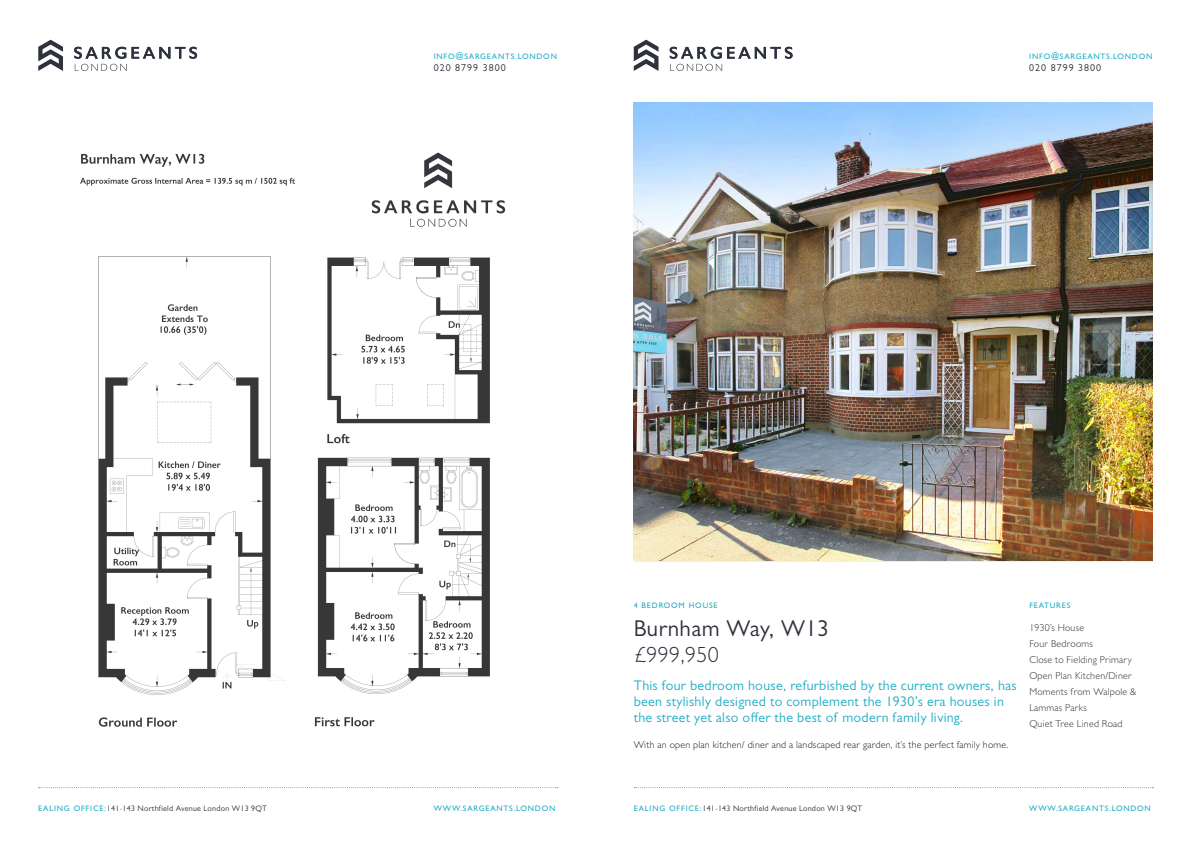
<style>
.page{position:relative;width:1191px;height:842px;background:#fff}
.page>*{position:absolute;margin:0;border:0;box-sizing:border-box;transform-origin:0 0}
.t1{font:23px "Gill Sans MT Pro";letter-spacing:.02em;color:#2e323d}
.t2{font:300 22px "Gill Sans MT Std";letter-spacing:.02em;color:#2e323d}
.t3{font:14px/16px "Gill Sans MT Pro";letter-spacing:.02em;color:#20adc6}
.t4{font:300 10px/16px "Gill Sans MT Std";letter-spacing:.02em;color:#2e323d}
.t5{font:300 10px "Gill Sans MT Std";letter-spacing:.02em;color:#231f20}
.t6{font:10px "Gill Sans MT Pro";letter-spacing:.1em;color:#2e323d}
.t7{font:500 8px "Gill Sans MT Std";letter-spacing:.1em;color:#20adc6}
.t8{font:8px "Gill Sans MT Pro";letter-spacing:.03em;color:#2e323d}
.s1{font-family:"Gill Sans MT Std";font-weight:500;color:#20adc6}
</style>
<div class="page">
<svg style="left:634px;top:40px;width:24px;height:31px"></svg>
<svg style="left:669px;top:47px;width:123px;height:24px"></svg>
<svg style="left:634px;top:787px;width:519px;height:1px"></svg>
<svg style="left:38px;top:40px;width:25px;height:31px"></svg>
<svg style="left:74px;top:47px;width:123px;height:24px"></svg>
<svg style="left:39px;top:787px;width:519px;height:1px"></svg>
<img style="left:634px;top:102px;width:518px;height:459px">
<img style="left:80px;top:152px;width:426px;height:575px">
<p class="t7" style="left:434px;top:51px;width:125px">INFO@SARGEANTS.LONDON</p>
<p class="t6" style="left:434px;top:61px;width:73px">020 8799 3800</p>
<p class="t7" style="left:1029px;top:51px;width:125px">INFO@SARGEANTS.LONDON</p>
<p class="t6" style="left:1029px;top:61px;width:73px">020 8799 3800</p>
<p class="t8" style="left:38px;top:803px;width:230px"><span class="s1">EALING OFFICE:</span>141-143 Northfield Avenue London W13 9QT</p>
<p class="t7" style="left:634px;top:601px;width:85px">4 BEDROOM HOUSE</p>
<p class="t1" style="left:634px;top:615px;width:197px">Burnham Way, W13</p>
<p class="t2" style="left:634px;top:642px;width:87px">£999,950</p>
<p class="t3" style="left:634px;top:677px;width:384px">This four bedroom house, refurbished by the current owners, has been stylishly designed to complement the 1930’s era houses in the street yet also offer the best of modern family living.</p>
<p class="t5" style="left:634px;top:738px;width:376px">With an open plan kitchen/ diner and a landscaped rear garden, it’s the perfect family home.</p>
<p class="t7" style="left:1029px;top:601px;width:43px">FEATURES</p>
<p class="t4" style="left:1029px;top:620px;width:56px">1930’s House</p>
<p class="t4" style="left:1029px;top:636px;width:65px">Four Bedrooms</p>
<p class="t4" style="left:1029px;top:652px;width:104px">Close to Fielding Primary<br>Open Plan Kitchen/Diner</p>
<p class="t4" style="left:1029px;top:684px;width:109px">Moments from Walpole &amp;<br>Lammas Parks</p>
<p class="t4" style="left:1029px;top:716px;width:94px">Quiet Tree Lined Road</p>
<p class="t7" style="left:434px;top:803px;width:123px">WWW.SARGEANTS.LONDON</p>
<p class="t8" style="left:634px;top:803px;width:230px"><span class="s1">EALING OFFICE:</span>141-143 Northfield Avenue London W13 9QT</p>
<p class="t7" style="left:1029px;top:803px;width:123px">WWW.SARGEANTS.LONDON</p>
</div>
